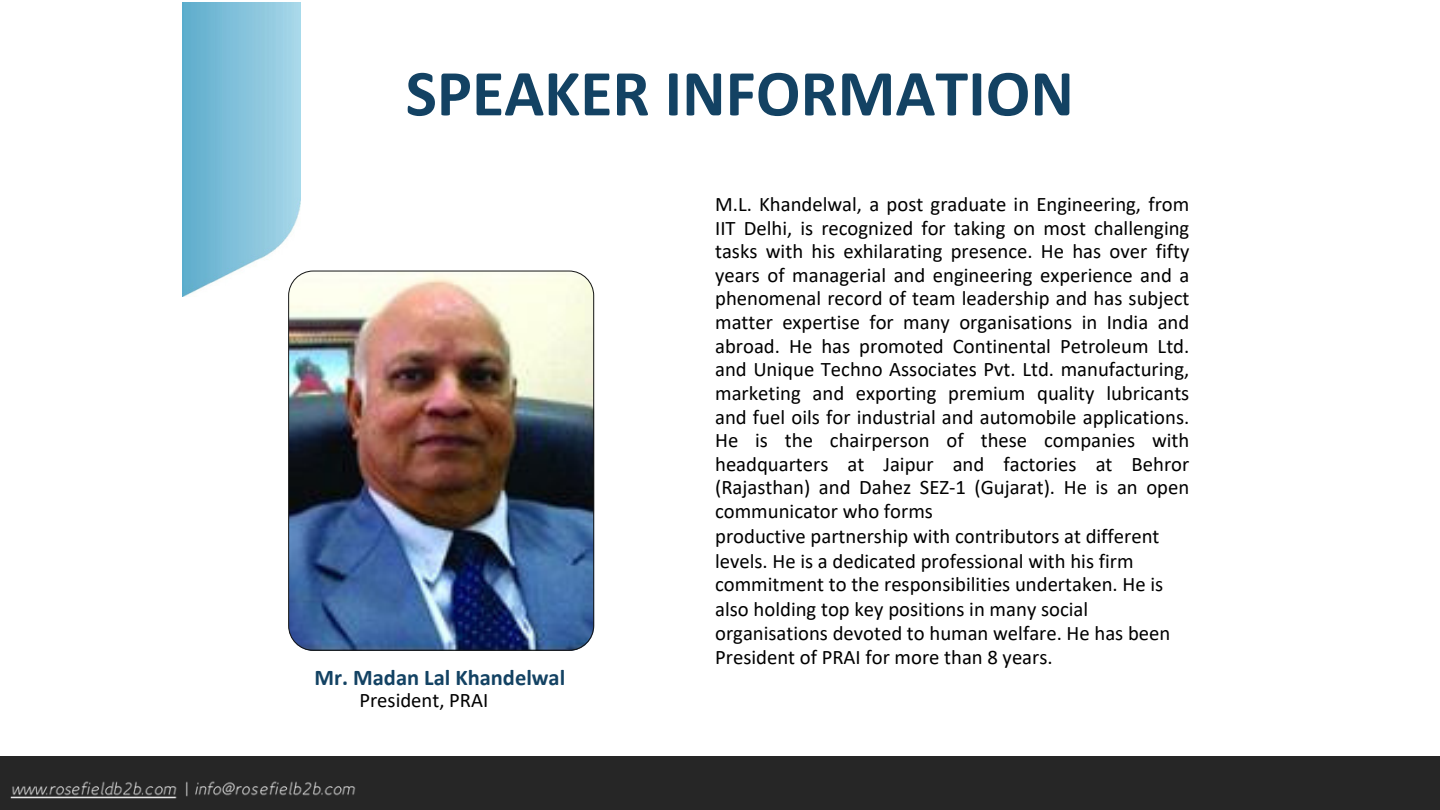
<style>
.page{position:relative;width:1440px;height:810px;background:#fff}
.page>*{position:absolute;margin:0;border:0;box-sizing:border-box;transform-origin:0 0}
.t1{font:700 66.15px "Calibri";color:#134263}
.t2{font:700 22.5px "Calibri";color:#134263}
.t3{font:20.7px/23.7px "Calibri";color:#000;text-align:justify}
</style>
<div class="page">
<div style="left:0;top:756px;width:1440px;height:54px;background:#262626"></div>
<img style="left:183px;top:3px;width:118px;height:293px">
<img style="left:289px;top:271px;width:305px;height:380px;border-radius:25px">
<div style="left:288px;top:271px;width:306px;height:380px;border:1px solid #141515;border-radius:25px"></div>
<img style="left:10px;top:781px;width:346px;height:18px">
<p class="t1" style="left:406px;top:66px;width:670px">SPEAKER INFORMATION</p>
<p class="t2" style="left:314px;top:668px;width:252px">Mr. Madan Lal Khandelwal</p>
<p class="t3" style="left:359px;top:690px;width:130px">President, PRAI</p>
<p class="t3" style="left:715px;top:194px;width:476px">M.L. Khandelwal, a post graduate in Engineering, from IIT Delhi, is recognized for taking on most challenging tasks with his exhilarating presence. He has over fifty years of managerial and engineering experience and a phenomenal record of team leadership and has subject matter expertise for many organisations in India and abroad. He has promoted Continental Petroleum Ltd. and Unique Techno Associates Pvt. Ltd. manufacturing, marketing and exporting premium quality lubricants and fuel oils for industrial and automobile applications.<br>He is the chairperson of these companies with headquarters at Jaipur and factories at Behror (Rajasthan) and Dahez SEZ-1 (Gujarat). He is an open communicator who forms</p>
<p class="t3" style="left:715px;top:526px;width:446px">productive partnership with contributors at different</p>
<p class="t3" style="left:715px;top:551px;width:420px">levels. He is a dedicated professional with his firm</p>
<p class="t3" style="left:715px;top:574px;width:450px">commitment to the responsibilities undertaken. He is</p>
<p class="t3" style="left:715px;top:599px;width:375px">also holding top key positions in many social</p>
<p class="t3" style="left:715px;top:623px;width:457px">organisations devoted to human welfare. He has been</p>
<h2 class="t3" style="left:715px;top:647px;width:339px">President of PRAI for more than 8 years.</h2>
</div>
